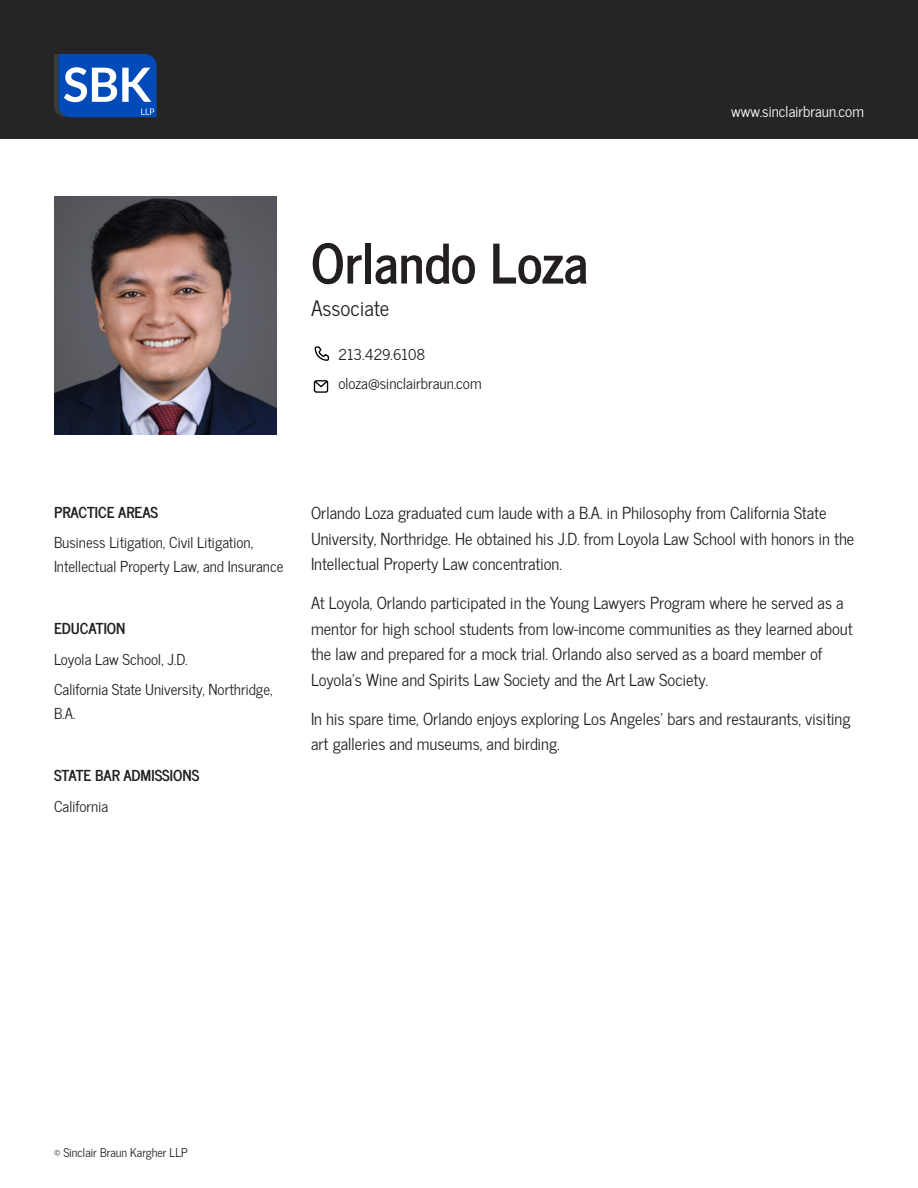
<style>
.page{position:relative;width:918px;height:1188px;background:#fff}
.page>*{position:absolute;margin:0;border:0;box-sizing:border-box;transform-origin:0 0}
.t1{font:700 54px "News Cycle";color:#231f20}
.t2{font:21px "News Cycle";color:#231f20}
.t3{font:16.5px/25.5px "News Cycle";color:#231f20}
.t4{font:15px/24px "News Cycle";color:#231f20}
.t5{font:700 15px "News Cycle";color:#231f20}
.t6{font:15px "News Cycle";color:#fff}
.t7{font:12px "News Cycle";color:#231f20}
</style>
<div class="page">
<div style="left:0;top:0;width:918px;height:138px;background:#242524"></div>
<svg style="left:54px;top:54px;width:103px;height:63px"></svg>
<div style="left:314px;top:380px;width:14px;height:13px;border:1px solid #000;border-radius:2px"></div>
<svg style="left:313px;top:380px;width:16px;height:8px"></svg>
<svg style="left:314px;top:346px;width:15px;height:15px"></svg>
<img style="left:54px;top:197px;width:222px;height:238px">
<p class="t6" style="left:731px;top:99px;width:134px">www.sinclairbraun.com</p>
<p class="t1" style="left:311px;top:216px;width:279px">Orlando Loza</p>
<p class="t2" style="left:311px;top:290px;width:80px">Associate</p>
<p class="t4" style="left:338px;top:342px;width:88px">213.429.6108</p>
<p class="t4" style="left:338px;top:371px;width:145px">oloza@sinclairbraun.com</p>
<p class="t5" style="left:54px;top:499px;width:106px">PRACTICE AREAS</p>
<p class="t4" style="left:54px;top:530px;width:231px">Business Litigation, Civil Litigation,<br>Intellectual Property Law, and Insurance</p>
<p class="t5" style="left:54px;top:615px;width:73px">EDUCATION</p>
<p class="t4" style="left:54px;top:646px;width:135px">Loyola Law School, J.D.</p>
<p class="t4" style="left:54px;top:677px;width:220px">California State University, Northridge,<br>B.A.</p>
<p class="t5" style="left:54px;top:762px;width:147px">STATE BAR ADMISSIONS</p>
<p class="t4" style="left:54px;top:793px;width:56px">California</p>
<p class="t3" style="left:311px;top:500px;width:545px">Orlando Loza graduated cum laude with a B.A. in Philosophy from California State<br>University, Northridge. He obtained his J.D. from Loyola Law School with honors in the<br>Intellectual Property Law concentration.</p>
<p class="t3" style="left:311px;top:590px;width:543px">At Loyola, Orlando participated in the Young Lawyers Program where he served as a mentor for high school students from low-income communities as they learned about the law and prepared for a mock trial. Orlando also served as a board member of Loyola’s Wine and Spirits Law Society and the Art Law Society.</p>
<p class="t3" style="left:311px;top:705px;width:541px">In his spare time, Orlando enjoys exploring Los Angeles’ bars and restaurants, visiting art galleries and museums, and birding.</p>
<p class="t7" style="left:54px;top:1143px;width:135px">© Sinclair Braun Kargher LLP</p>
</div>
